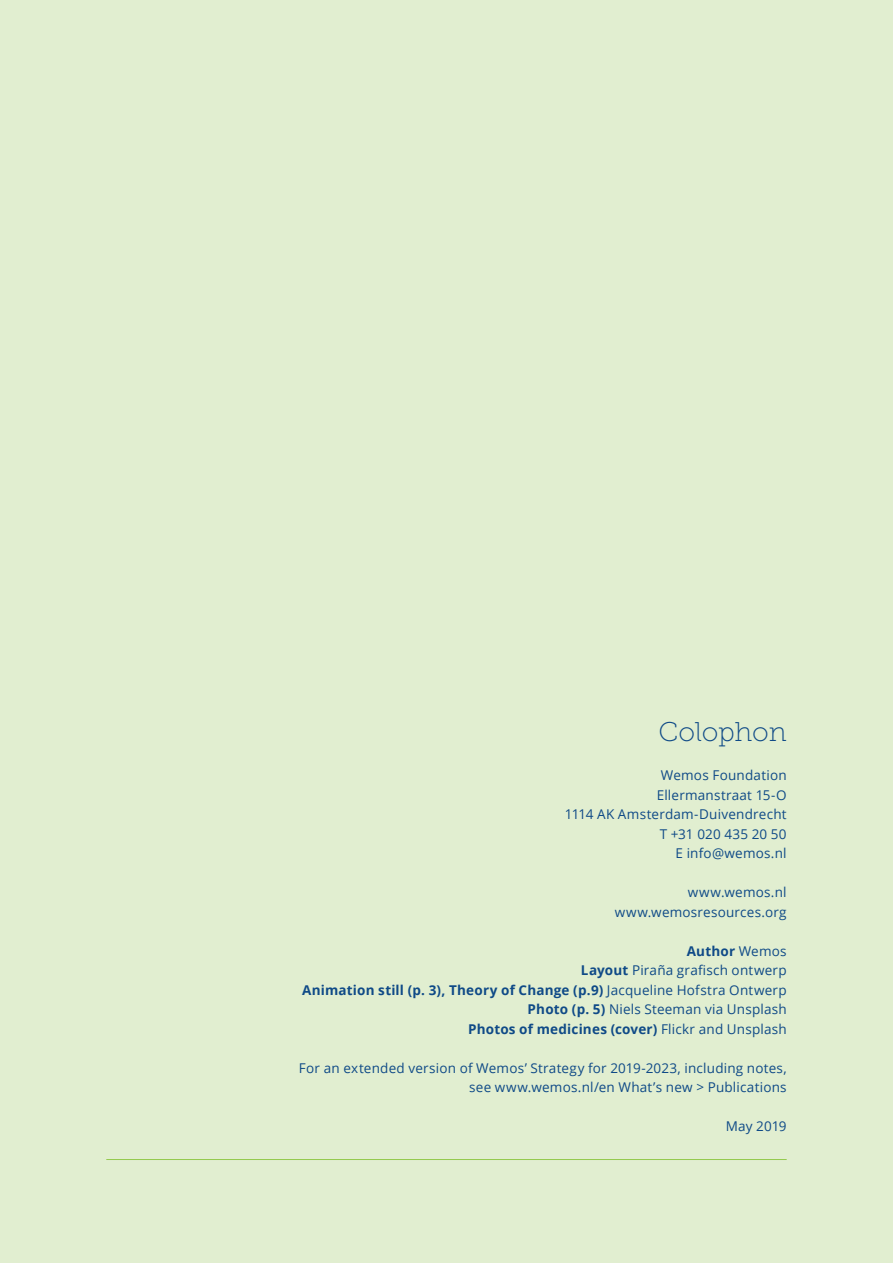
<style>
.page{position:relative;width:893px;height:1263px;background:#e1eed0}
.page>*{position:absolute;margin:0;border:0;box-sizing:border-box;transform-origin:0 0}
.Hoofdkop{font:27px "Museo Slab 100";color:#0f4a87}
.Platte_tekst{font:13.5px/19.5px "Open Sans";letter-spacing:.015em;color:#0f4a87;text-align:right}
.Platte_tekst-2{font:700 13.5px "Open Sans";letter-spacing:.015em;color:#0f4a87}
.s1{font-weight:400}
.s2{font-weight:700}
</style>
<div class="page">
<hr style="left:106px;top:1159px;width:681px;height:1px;background:#94ca4e">
<p class="Hoofdkop" style="left:658px;top:717px;width:130px">Colophon</p>
<p class="Platte_tekst" style="left:661px;top:765px;width:127px">Wemos Foundation</p>
<p class="Platte_tekst" style="left:657px;top:784px;width:131px">Ellermanstraat 15-O</p>
<p class="Platte_tekst" style="left:565px;top:804px;width:223px">1114 AK Amsterdam-Duivendrecht</p>
<p class="Platte_tekst" style="left:660px;top:823px;width:128px">T +31 020 435 20 50</p>
<p class="Platte_tekst" style="left:675px;top:843px;width:113px">E info@wemos.nl</p>
<p class="Platte_tekst" style="left:688px;top:882px;width:100px">www.wemos.nl</p>
<p class="Platte_tekst" style="left:615px;top:901px;width:173px">www.wemosresources.org</p>
<p class="Platte_tekst-2" style="left:687px;top:941px;width:101px">Author <span class="s1">Wemos</span></p>
<p class="Platte_tekst" style="left:581px;top:960px;width:207px"><span class="s2">Layout</span> Piraña grafisch ontwerp</p>
<p class="Platte_tekst-2" style="left:302px;top:980px;width:486px">Animation still (p. 3), Theory of Change (p.9) <span class="s1">Jacqueline Hofstra Ontwerp</span></p>
<p class="Platte_tekst" style="left:528px;top:999px;width:261px"><span class="s2">Photo (p. 5)</span> Niels Steeman via Unsplash</p>
<p class="Platte_tekst-2" style="left:468px;top:1019px;width:320px">Photos of medicines (cover) <span class="s1">Flickr and Unsplash</span></p>
<p class="Platte_tekst" style="left:299px;top:1057px;width:489px">For an extended version of Wemos’ Strategy for 2019-2023, including notes, see www.wemos.nl/en What’s new &gt; Publications</p>
<p class="Platte_tekst" style="left:726px;top:1116px;width:62px">May 2019</p>
</div>
